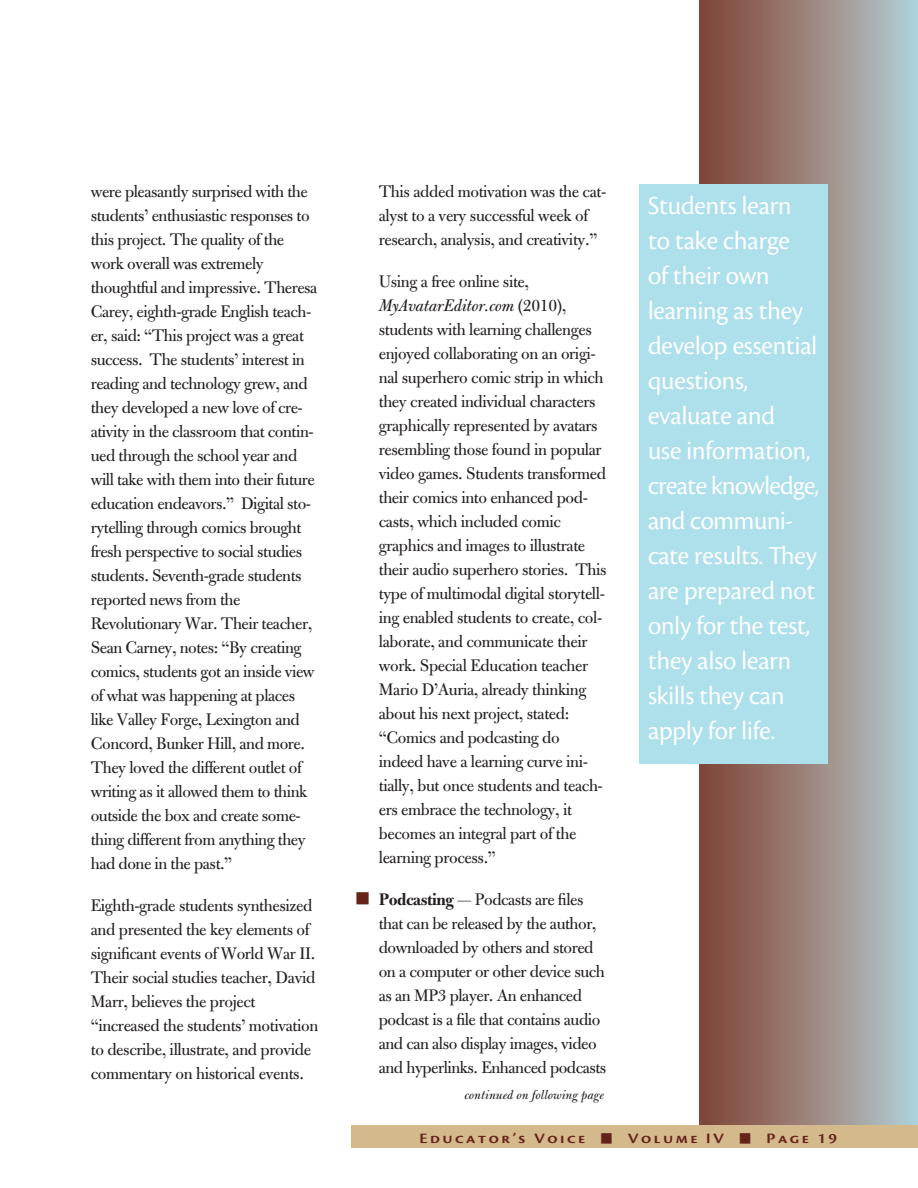
<style>
.page{position:relative;width:918px;height:1188px;background:#fff}
.page>*{position:absolute;margin:0;border:0;box-sizing:border-box;transform-origin:0 0}
._1-White_Pullquote{font:27px/35px "Cronos Pro Disp";color:#fff}
._1-Indented_Text{font:18px/24px "Bulmer MT Std";letter-spacing:-.025em;color:#231f20}
.GreenBar_BlueType{font:15px "Cronos Pro Semibold Disp";letter-spacing:.14em;color:#65231a;scale:1.2 1}
.Text-12_16{font:italic 13.5px "Bulmer MT Std";color:#231f20}
.s1{font-style:italic}
.s2{color:#65231a}
.s3{font-weight:700}
</style>
<div class="page">
<div style="left:699px;top:0;width:219px;height:1125px;background:linear-gradient(to right,#814030,#b4ced3)"></div>
<div style="left:352px;top:1125px;width:566px;height:23px;background:#d3b98c"></div>
<div style="left:639px;top:184px;width:189px;height:580px;background:#aee0ec"></div>
<p class="_1-Indented_Text" style="left:91px;top:179px;width:228px">were pleasantly surprised with the students’ enthusiastic responses to this project. The quality of the work overall was extremely thoughtful and impressive. Theresa Carey, eighth-grade English teach&shy;er, said: “This project was a great success. The students’ interest in reading and technology grew, and they developed a new love of cre&shy;ativity in the classroom that contin&shy;ued through the school year and will take with them into their future education endeavors.” Digital sto&shy;rytelling through comics brought fresh perspective to social studies students. Seventh-grade students reported news from the Revolutionary War. Their teacher, Sean Carney, notes: “By creating comics, students got an inside view of what was happening at places like Valley Forge, Lexington and Concord, Bunker Hill, and more.<br>They loved the different outlet of writing as it allowed them to think outside the box and create some&shy;thing different from anything they had done in the past.”</p>
<p class="_1-Indented_Text" style="left:91px;top:893px;width:229px">Eighth-grade students synthesized and presented the key elements of significant events of World War II.<br>Their social studies teacher, David Marr, believes the project “increased the students’ motivation to describe, illustrate, and provide commentary on historical events.</p>
<p class="_1-Indented_Text" style="left:379px;top:179px;width:229px">This added motivation was the cat&shy;alyst to a very successful week of research, analysis, and creativity.”</p>
<p class="_1-Indented_Text" style="left:379px;top:269px;width:229px">Using a free online site,<br><span class="s1">MyAvatarEditor.com</span> (2010), students with learning challenges enjoyed collaborating on an origi&shy;nal superhero comic strip in which they created individual characters graphically represented by avatars resembling those found in popular video games. Students transformed their comics into enhanced pod&shy;casts, which included comic graphics and images to illustrate their audio superhero stories. This type of multimodal digital storytell&shy;ing enabled students to create, col&shy;laborate, and communicate their work. Special Education teacher<br>Mario D’Auria, already thinking about his next project, stated: “Comics and podcasting do indeed have a learning curve ini&shy;tially, but once students and teach&shy;ers embrace the technology, it becomes an integral part of the learning process.”</p>
<p class="_1-Indented_Text" style="left:379px;top:887px;width:229px;text-indent:-24px"><span class="s2">■</span> <span class="s3">Podcasting</span> — Podcasts are files that can be released by the author, downloaded by others and stored on a computer or other device such as an MP3 player. An enhanced podcast is a file that contains audio and can also display images, video and hyperlinks. Enhanced podcasts</p>
<p class="Text-12_16" style="left:464px;top:1087px;width:141px">continued on following page</p>
<p class="_1-White_Pullquote" style="left:648px;top:189px;width:172px">Students learn to take charge<br>of their own learning as they develop essential questions, evaluate and<br>use information, create knowledge, and communi&shy;cate results. They are prepared not only for the test, they also learn skills they can apply for life.</p>
<p class="GreenBar_BlueType" style="left:419px;top:1130px;width:350px">Educator’s Voice ■ Volume IV ■ Page 19</p>
</div>
